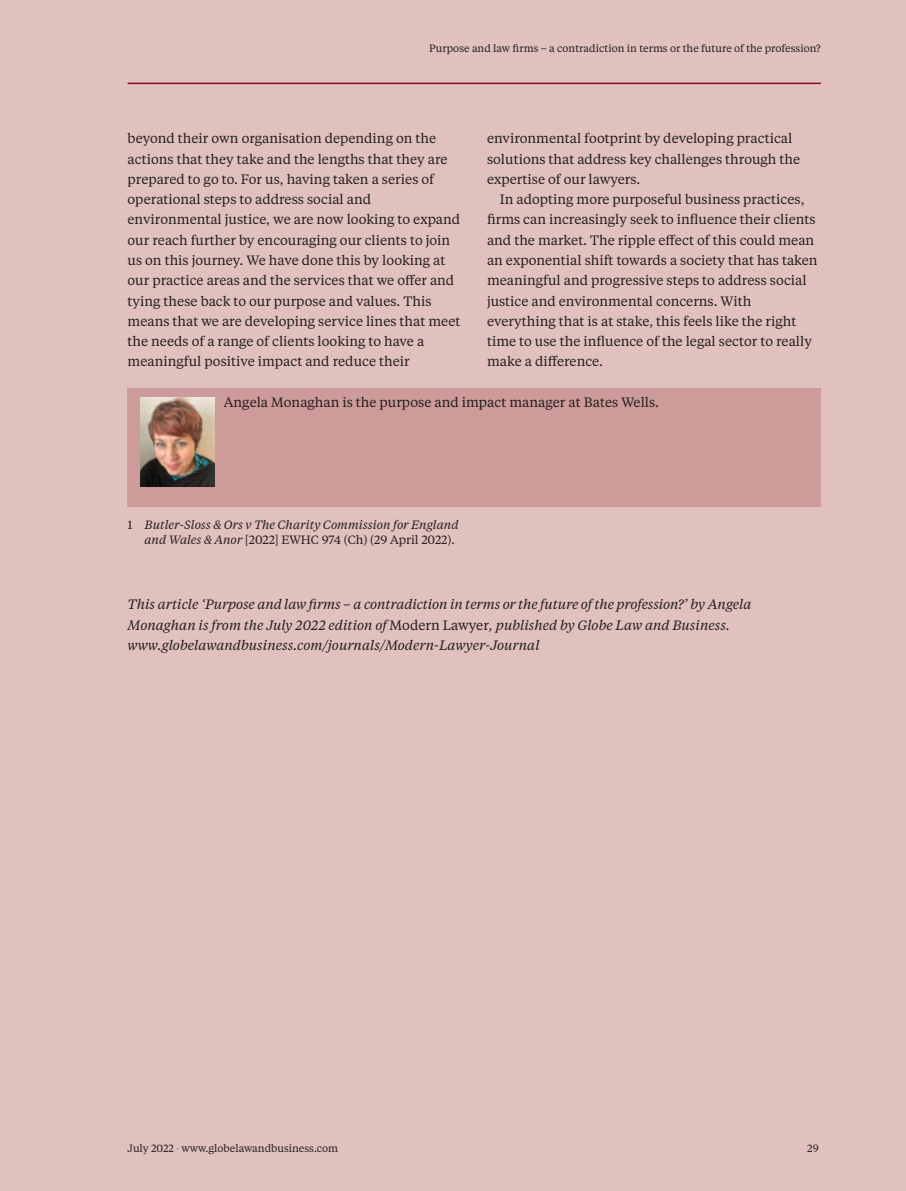
<style>
.page{position:relative;width:906px;height:1191px;background:#e1c1be}
.page>*{position:absolute;margin:0;border:0;box-sizing:border-box;transform-origin:0 0}
.t1{font:13.5px/20.2px "Tiempos Text";color:#231f20}
.t2{font:italic 13.5px/20.2px "Tiempos Text";color:#231f20}
.t3{font:italic 12px/15px "Tiempos Text";color:#231f20}
.t4{font:10.5px "Tiempos Text";color:#231f20}
.s1{font-style:normal}
.s2{font-size:7.5px;color:#939598}
</style>
<div class="page">
<hr style="left:128px;top:83px;width:693px;height:1px;background:#840a2b">
<div style="left:128px;top:388px;width:693px;height:119px;background:#cd9b99"></div>
<img style="left:140px;top:397px;width:75px;height:90px">
<p class="t4" style="left:429px;top:44px;width:393px">Purpose and law firms – a contradiction in terms or the future of the profession?</p>
<p class="t1" style="left:128px;top:130px;width:334px">beyond their own organisation depending on the actions that they take and the lengths that they are prepared to go to. For us, having taken a series of operational steps to address social and environmental justice, we are now looking to expand our reach further by encouraging our clients to join us on this journey. We have done this by looking at our practice areas and the services that we offer and tying these back to our purpose and values. This means that we are developing service lines that meet the needs of a range of clients looking to have a meaningful positive impact and reduce their</p>
<p class="t1" style="left:487px;top:130px;width:315px">environmental footprint by developing practical solutions that address key challenges through the expertise of our lawyers.</p>
<p class="t1" style="left:487px;top:190px;width:332px;text-indent:13px">In adopting more purposeful business practices, firms can increasingly seek to influence their clients and the market. The ripple effect of this could mean an exponential shift towards a society that has taken meaningful and progressive steps to address social justice and environmental concerns. With everything that is at stake, this feels like the right time to use the influence of the legal sector to really make a difference.</p>
<p class="t1" style="left:224px;top:393px;width:437px">Angela Monaghan is the purpose and impact manager at Bates Wells.</p>
<p class="t3" style="left:144px;top:518px;width:316px;text-indent:-17px"><span class="s1">1</span> Butler-Sloss &amp; Ors v The Charity Commission for England and Wales &amp; Anor <span class="s1">[2022] EWHC 974 (Ch) (29 April 2022).</span></p>
<p class="t2" style="left:128px;top:595px;width:625px">This article ‘Purpose and law firms – a contradiction in terms or the future of the profession?’ by Angela<br>Monaghan is from the July 2022 edition of <span class="s1">Modern Lawyer</span>, published by Globe Law and Business. www.globelawandbusiness.com/journals/Modern-Lawyer-Journal</p>
<p class="t4" style="left:128px;top:1144px;width:212px">July 2022 <span class="s2">•</span> www.globelawandbusiness.com</p>
<p class="t4" style="left:807px;top:1144px;width:13px">29</p>
</div>
